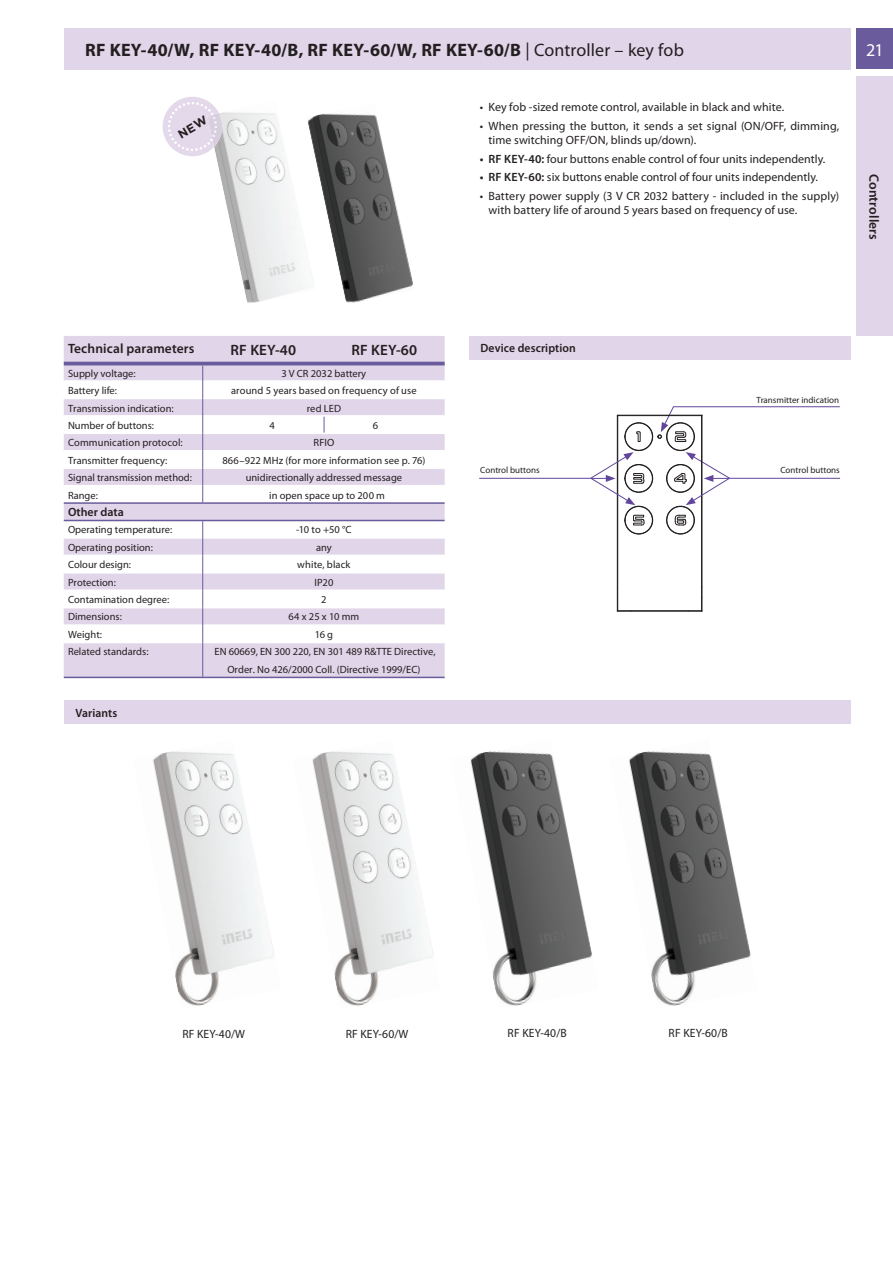
<style>
.page{position:relative;width:893px;height:1263px;background:#fff}
.page>*{position:absolute;margin:0;border:0;box-sizing:border-box;transform-origin:0 0}
.t1{font:700 18px "Myriad Pro";letter-spacing:.015em;color:#231f20}
.t2{font:18px "Myriad Pro";color:#fff}
.t3{font:600 15px "Myriad Pro";letter-spacing:.01em;color:#231f20}
.t4{font:600 13.5px "Myriad Pro";letter-spacing:.01em;color:#231f20}
.t5{font:12px/14.4px "Myriad Pro";letter-spacing:.005em;color:#231f20}
.t6{font:600 12px "Myriad Pro";letter-spacing:.01em;color:#231f20}
.t7{font:10.5px/17.4px "Myriad Pro";color:#231f20}
.t8{font:9px "Myriad Pro";color:#231f20}
.s1{font-weight:400}
.s2{font-weight:600}
</style>
<div class="page">
<div style="left:64px;top:28px;width:786px;height:41px;background:#e0d5e9"></div>
<div style="left:857px;top:28px;width:36px;height:41px;background:#6a5b9c"></div>
<div style="left:857px;top:76px;width:36px;height:259px;background:#e0d5e9"></div>
<div style="left:64px;top:643px;width:381px;height:34px;background:#e0d5e9"></div>
<svg style="left:64px;top:504px;width:381px;height:138px"></svg>
<hr style="left:64px;top:537px;width:138px;height:2px;background:#fff">
<hr style="left:203px;top:537px;width:242px;height:2px;background:#fff">
<hr style="left:64px;top:555px;width:138px;height:1px;background:#fff">
<hr style="left:203px;top:555px;width:242px;height:1px;background:#fff">
<hr style="left:64px;top:572px;width:138px;height:1px;background:#fff">
<hr style="left:203px;top:572px;width:242px;height:1px;background:#fff">
<hr style="left:64px;top:589px;width:138px;height:2px;background:#fff">
<hr style="left:203px;top:589px;width:242px;height:2px;background:#fff">
<hr style="left:64px;top:607px;width:138px;height:1px;background:#fff">
<hr style="left:203px;top:607px;width:242px;height:1px;background:#fff">
<hr style="left:64px;top:624px;width:138px;height:2px;background:#fff">
<hr style="left:203px;top:624px;width:242px;height:2px;background:#fff">
<hr style="left:64px;top:502px;width:381px;height:2px;background:#6a5b9c">
<hr style="left:64px;top:520px;width:381px;height:1px;background:#6a5b9c">
<hr style="left:64px;top:677px;width:381px;height:1px;background:#6a5b9c">
<svg style="left:202px;top:521px;width:1px;height:121px"></svg>
<hr style="left:202px;top:642px;width:1px;height:35px;background:#6a5b9c">
<svg style="left:64px;top:336px;width:381px;height:166px"></svg>
<hr style="left:64px;top:362px;width:381px;height:3px;background:#6a5b9c">
<div style="left:469px;top:336px;width:381px;height:23px;background:#e0d5e9"></div>
<img style="left:316px;top:113px;width:97px;height:190px">
<img style="left:216px;top:112px;width:100px;height:191px">
<img style="left:470px;top:751px;width:122px;height:255px">
<img style="left:312px;top:751px;width:122px;height:255px">
<img style="left:629px;top:751px;width:122px;height:255px">
<img style="left:153px;top:751px;width:121px;height:255px">
<div style="left:64px;top:701px;width:786px;height:23px;background:#e0d5e9"></div>
<svg style="left:479px;top:406px;width:362px;height:206px"></svg>
<img style="left:219px;top:113px;width:4px;height:34px">
<svg style="left:162px;top:97px;width:57px;height:59px"></svg>
<h1 class="t1" style="left:85px;top:43px;width:600px">RF KEY-40/W, RF KEY-40/B, RF KEY-60/W, RF KEY-60/B <span class="s1">| Controller – key fob</span></h1>
<p class="t5" style="left:480px;top:101px;width:306px">• Key fob -sized remote control, available in black and white.</p>
<p class="t5" style="left:488px;top:119px;width:352px;text-indent:-9px">• When pressing the button, it sends a set signal (ON/OFF, dimming, time switching OFF/ON, blinds up/down).</p>
<p class="t5" style="left:480px;top:152px;width:347px"><span class="s2">• RF KEY-40:</span> four buttons enable control of four units independently.</p>
<p class="t5" style="left:480px;top:171px;width:339px"><span class="s2">• RF KEY-60:</span> six buttons enable control of four units independently.</p>
<p class="t5" style="left:488px;top:190px;width:352px;text-indent:-9px">• Battery power supply (3 V CR 2032 battery - included in the supply) with battery life of around 5 years based on frequency of use.</p>
<h1 class="t2" style="left:866px;top:43px;width:19px">21</h1>
<p class="t4" style="left:879px;top:174px;width:67px;rotate:90deg">Controllers</p>
<p class="t4" style="left:68px;top:344px;width:128px">Technical parameters</p>
<p class="t7" style="left:68px;top:365px;width:126px">Supply voltage:<br>Battery life:<br>Transmission indication:<br>Number of buttons:<br>Communication protocol:<br>Transmitter frequency:<br>Signal transmission method:<br>Range:</p>
<p class="t6" style="left:68px;top:507px;width:57px">Other data</p>
<p class="t7" style="left:68px;top:522px;width:106px">Operating temperature:<br>Operating position:<br>Colour design:<br>Protection:<br>Contamination degree:<br>Dimensions:<br>Weight:<br>Related standards:</p>
<p class="t6" style="left:75px;top:708px;width:43px">Variants</p>
<h2 class="t3" style="left:231px;top:345px;width:67px">RF KEY-40</h2>
<h2 class="t3" style="left:352px;top:345px;width:67px">RF KEY-60</h2>
<p class="t7" style="left:282px;top:365px;width:86px">3 V CR 2032 battery</p>
<p class="t7" style="left:231px;top:383px;width:187px">around 5 years based on frequency of use</p>
<p class="t7" style="left:307px;top:400px;width:36px">red LED</p>
<p class="t7" style="left:270px;top:418px;width:7px">4</p>
<p class="t7" style="left:373px;top:418px;width:7px">6</p>
<p class="t7" style="left:313px;top:435px;width:22px">RFIO</p>
<p class="t7" style="left:222px;top:452px;width:205px">866–922 MHz (for more information see p. 76)</p>
<p class="t7" style="left:246px;top:470px;width:158px">unidirectionally addressed message</p>
<p class="t7" style="left:269px;top:487px;width:117px">in open space up to 200 m</p>
<p class="t7" style="left:214px;top:522px;width:223px;text-align:center">-10 to +50 °C<br>any<br>white, black<br>IP20<br>2<br>64 x 25 x 10 mm<br>16 g<br>EN 60669, EN 300 220, EN 301 489 R&amp;TTE Directive,<br>Order. No 426/2000 Coll. (Directive 1999/EC)</p>
<p class="t6" style="left:480px;top:343px;width:97px">Device description</p>
<p class="t8" style="left:480px;top:467px;width:61px">Control buttons</p>
<p class="t8" style="left:757px;top:396px;width:84px">Transmitter indication</p>
<p class="t8" style="left:780px;top:467px;width:61px">Control buttons</p>
<p class="t5" style="left:182px;top:1028px;width:64px">RF KEY-40/W</p>
<p class="t5" style="left:346px;top:1028px;width:64px">RF KEY-60/W</p>
<p class="t5" style="left:508px;top:1027px;width:61px">RF KEY-40/B</p>
<p class="t5" style="left:669px;top:1027px;width:61px">RF KEY-60/B</p>
</div>
